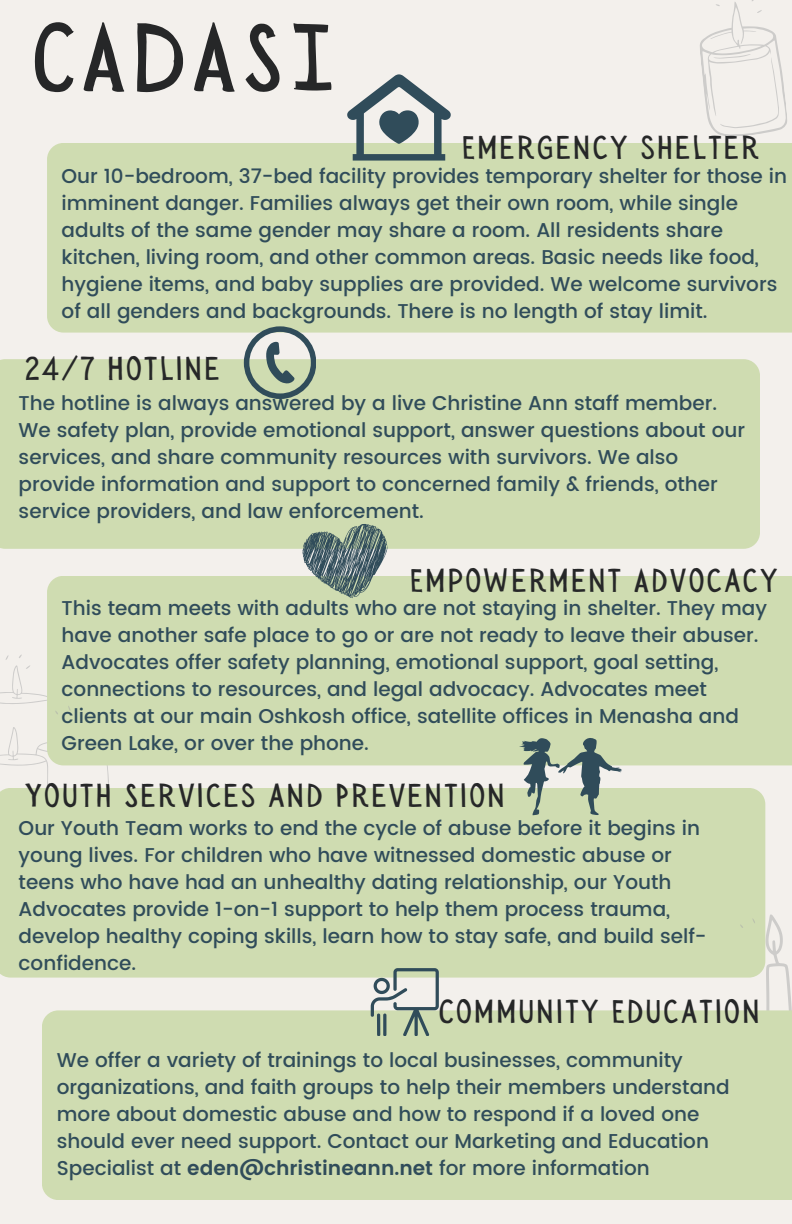
<style>
.page{position:relative;width:792px;height:1224px;background:#f3f0ec}
.page>*{position:absolute;margin:0;border:0;box-sizing:border-box;transform-origin:0 0}
.t1{font:96.8px "Sensa Wild Fill";letter-spacing:.07em;color:#262728}
.t2{font:33.4px "Sensa Wild Fill";letter-spacing:.07em;color:#262728}
.t3{font:500 20px/27px "Poppins";color:#304c5a}
.s1{font-weight:600}
</style>
<div class="page">
<svg style="left:700px;top:0;width:87px;height:137px"></svg>
<svg style="left:766px;top:914px;width:26px;height:96px"></svg>
<div style="left:47px;top:143px;width:745px;height:190px;background:#cfdcb1"></div>
<div style="left:0;top:359px;width:760px;height:190px;background:#cfdcb1"></div>
<div style="left:47px;top:576px;width:745px;height:189px;background:#cfdcb1"></div>
<div style="left:0;top:788px;width:765px;height:190px;background:#cfdcb1"></div>
<div style="left:42px;top:1010px;width:750px;height:190px;background:#cfdcb1"></div>
<svg style="left:244px;top:326px;width:72px;height:72px"></svg>
<svg style="left:299px;top:520px;width:96px;height:85px;background:#97a797"></svg>
<svg style="left:519px;top:738px;width:104px;height:78px"></svg>
<svg style="left:371px;top:968px;width:67px;height:68px"></svg>
<svg style="left:347px;top:74px;width:104px;height:87px"></svg>
<svg style="left:0;top:622px;width:109px;height:213px"></svg>
<svg style="left:723px;top:902px;width:37px;height:37px"></svg>
<p class="t1" style="left:32px;top:4px;width:305px">CADASI</p>
<h1 class="t2" style="left:462px;top:129px;width:299px">EMERGENCY SHELTER</h1>
<h2 class="t3" style="left:62px;top:163px;width:727px">Our 10-bedroom, 37-bed facility provides temporary shelter for those in imminent danger. Families always get their own room, while single adults of the same gender may share a room. All residents share kitchen, living room, and other common areas. Basic needs like food, hygiene items, and baby supplies are provided. We welcome survivors of all genders and backgrounds. There is no length of stay limit.</h2>
<p class="t2" style="left:26px;top:350px;width:196px">24/7 HOTLINE</p>
<p class="t3" style="left:19px;top:390px;width:700px">The hotline is always answered by a live Christine Ann staff member.</p>
<p class="t3" style="left:19px;top:417px;width:728px">We safety plan, provide emotional support, answer questions about our services, and share community resources with survivors. We also provide information and support to concerned family &amp; friends, other service providers, and law enforcement.</p>
<h2 class="t2" style="left:410px;top:562px;width:369px">EMPOWERMENT ADVOCACY</h2>
<p class="t3" style="left:62px;top:595px;width:707px">This team meets with adults who are not staying in shelter. They may have another safe place to go or are not ready to leave their abuser.<br>Advocates offer safety planning, emotional support, goal setting, connections to resources, and legal advocacy. Advocates meet clients at our main Oshkosh office, satellite offices in Menasha and Green Lake, or over the phone.</p>
<p class="t2" style="left:25px;top:777px;width:481px">YOUTH SERVICES AND PREVENTION</p>
<h2 class="t3" style="left:19px;top:814px;width:690px">Our Youth Team works to end the cycle of abuse before it begins in young lives. For children who have witnessed domestic abuse or teens who have had an unhealthy dating relationship, our Youth Advocates provide 1-on-1 support to help them process trauma, develop healthy coping skills, learn how to stay safe, and build self&shy;confidence.</h2>
<p class="t2" style="left:439px;top:993px;width:322px">COMMUNITY EDUCATION</p>
<p class="t3" style="left:57px;top:1047px;width:674px">We offer a variety of trainings to local businesses, community organizations, and faith groups to help their members understand more about domestic abuse and how to respond if a loved one should ever need support. Contact our Marketing and Education Specialist at <span class="s1">eden@christineann.net</span> for more information</p>
</div>
